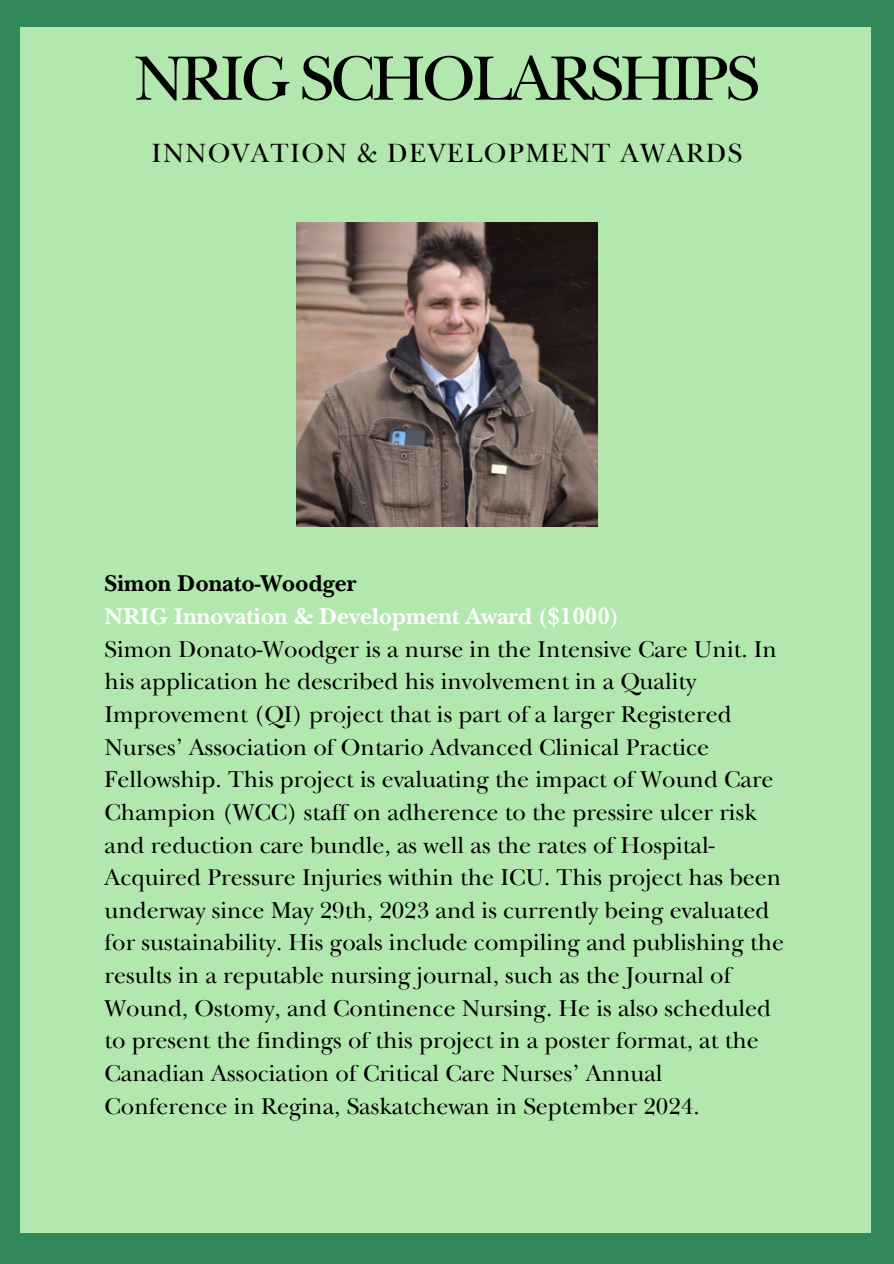
<style>
.page{position:relative;width:894px;height:1264px;background:#fff}
.page>*{position:absolute;margin:0;border:0;box-sizing:border-box;transform-origin:0 0}
.t1{font:65.4px "New Baskerville ITC Pro";letter-spacing:-.05em;color:#000}
.t2{font:27.75px "New Baskerville ITC Pro";letter-spacing:.05em;color:#000}
.t3{font:24px/32.7px "New Baskerville ITC Pro";color:#000}
.t4{font:700 24px "New Baskerville ITC Pro";color:#fff}
.t5{font:700 24px "New Baskerville ITC Pro";color:#000}
</style>
<div class="page">
<div style="left:0;top:0;width:893px;height:1263px;background:#31895c"></div>
<div style="left:20px;top:27px;width:850px;height:1205px;background:#b2e7ae"></div>
<img style="left:296px;top:223px;width:301px;height:303px">
<p class="t1" style="left:134px;top:56px;width:627px">NRIG SCHOLARSHIPS</p>
<p class="t2" style="left:151px;top:143px;width:592px">INNOVATION &amp; DEVELOPMENT AWARDS</p>
<h1 class="t5" style="left:105px;top:575px;width:253px">Simon Donato-Woodger</h1>
<p class="t4" style="left:105px;top:608px;width:515px">NRIG Innovation &amp; Development Award ($1000)</p>
<p class="t3" style="left:105px;top:636px;width:681px">Simon Donato-Woodger is a nurse in the Intensive Care Unit. In his application he described his involvement in a Quality Improvement (QI) project that is part of a larger Registered Nurses’ Association of Ontario Advanced Clinical Practice Fellowship. This project is evaluating the impact of Wound Care Champion (WCC) staff on adherence to the pressire ulcer risk and reduction care bundle, as well as the rates of Hospital-Acquired Pressure Injuries within the ICU. This project has been underway since May 29th, 2023 and is currently being evaluated for sustainability. His goals include compiling and publishing the results in a reputable nursing journal, such as the Journal of Wound, Ostomy, and Continence Nursing. He is also scheduled to present the findings of this project in a poster format, at the Canadian Association of Critical Care Nurses’ Annual Conference in Regina, Saskatchewan in September 2024.</p>
</div>
